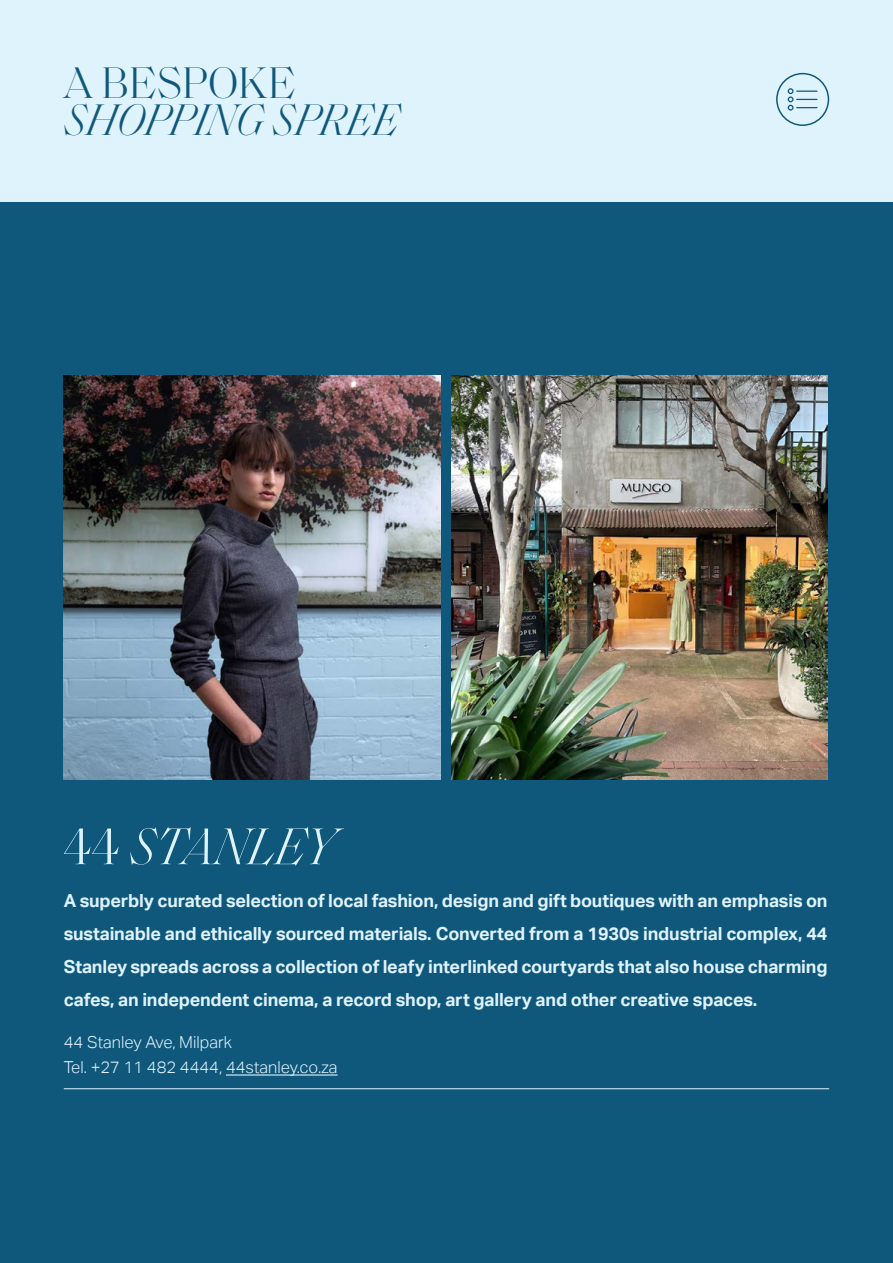
<style>
.page{position:relative;width:893px;height:1263px;background:#fff}
.page>*{position:absolute;margin:0;border:0;box-sizing:border-box;transform-origin:0 0}
.t1{font:italic 300 52.5px "Saol Display";color:#dff3fd}
.t2{font:italic 300 45px "Saol Display";letter-spacing:.01em;color:#0f587c}
.t3{font:300 45px "Saol Display";letter-spacing:.01em;color:#0f587c}
.t4{font:700 18px/33px "Aktiv Grotesk";letter-spacing:-.01em;color:#dff3fd;text-align:justify}
.t5{font:300 16.5px/25.5px "Aktiv Grotesk";color:#dff3fd}
.s1{font-style:normal}
</style>
<div class="page">
<div style="left:0;top:202px;width:893px;height:1061px;background:#0f587c"></div>
<hr style="left:226px;top:1074px;width:112px;height:1px;background:#dff3fd">
<hr style="left:64px;top:1088px;width:765px;height:1px;background:#dff3fd">
<img style="left:64px;top:376px;width:376px;height:404px">
<img style="left:451px;top:376px;width:377px;height:404px">
<div style="left:0;top:0;width:893px;height:202px;background:#dff3fd"></div>
<div style="left:776px;top:73px;width:53px;height:53px;border:2px solid #0f587c;border-radius:50%"></div>
<svg style="left:788px;top:88px;width:29px;height:23px"></svg>
<h2 class="t3" style="left:64px;top:50px;width:233px">A BESPOKE</h2>
<h2 class="t2" style="left:64px;top:88px;width:337px">SHOPPING SPREE</h2>
<h1 class="t1" style="left:64px;top:809px;width:272px"><span class="s1">44</span> STANLEY</h1>
<p class="t4" style="left:64px;top:884px;width:765px">A superbly curated selection of local fashion, design and gift boutiques with an emphasis on sustainable and ethically sourced materials. Converted from a 1930s industrial complex, 44<br>Stanley spreads across a collection of leafy interlinked courtyards that also house charming cafes, an independent cinema, a record shop, art gallery and other creative spaces.</p>
<p class="t5" style="left:64px;top:1029px;width:275px">44 Stanley Ave, Milpark<br>Tel. +27 11 482 4444, 44stanley.co.za</p>
</div>
